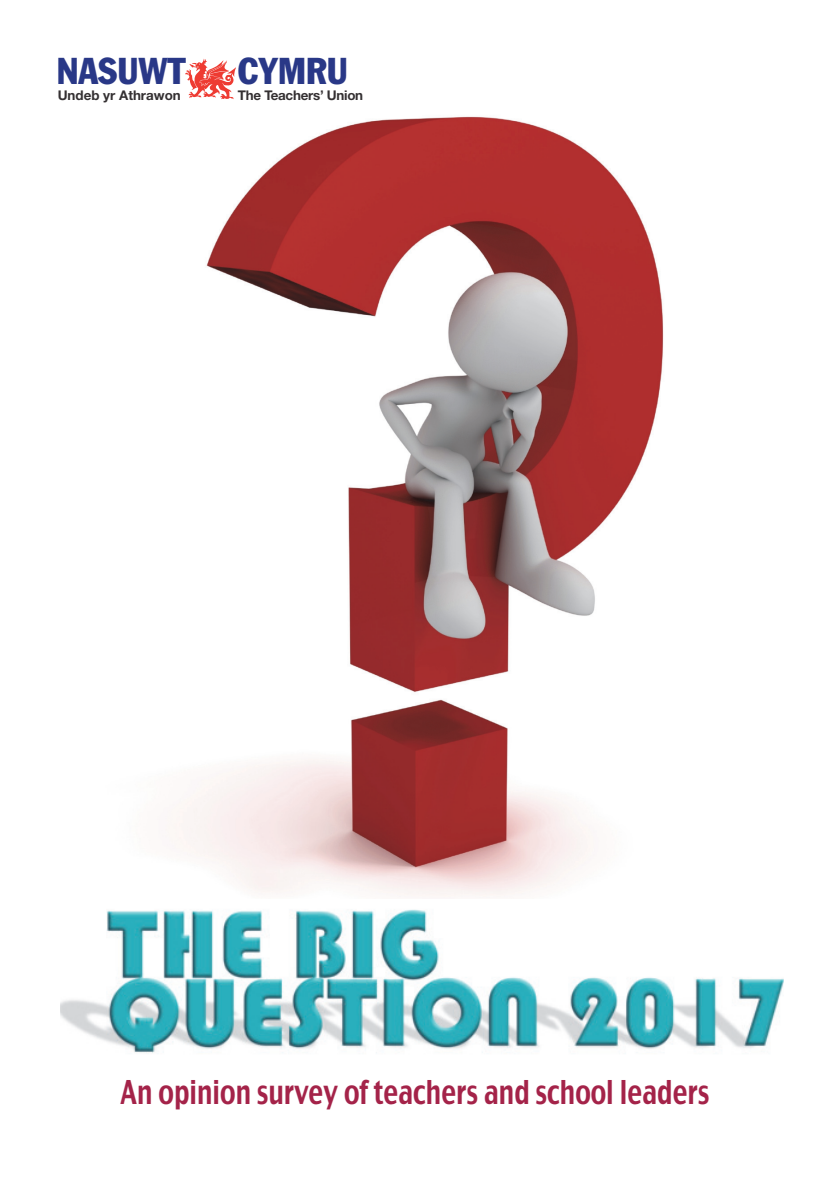
<style>
.page{position:relative;width:840px;height:1191px;background:#fff}
.page>*{position:absolute;margin:0;border:0;box-sizing:border-box;transform-origin:0 0}
.t1{font:condensed 36.8px "Franklin Gothic";color:#293887}
.t2{font:32px "Charcoal CY";color:#a42349;scale:.76 1}
.t3{font:700 13.4px "Helvetica Neue";letter-spacing:-.02em;color:#343032}
.t4{font:700 13.4px "Helvetica Neue";color:#343032}
</style>
<div class="page">
<img style="left:166px;top:116px;width:498px;height:781px">
<img style="left:60px;top:909px;width:722px;height:144px">
<svg style="left:185px;top:59px;width:51px;height:40px"></svg>
<p class="t1" style="left:57px;top:58px;width:130px">NASUWT</p>
<p class="t1" style="left:238px;top:58px;width:111px">CYMRU</p>
<p class="t4" style="left:58px;top:90px;width:124px">Undeb yr Athrawon</p>
<p class="t3" style="left:238px;top:90px;width:127px">The Teachers’ Union</p>
<p class="t2" style="left:120px;top:1074px;width:775px">An opinion survey of teachers and school leaders</p>
</div>
